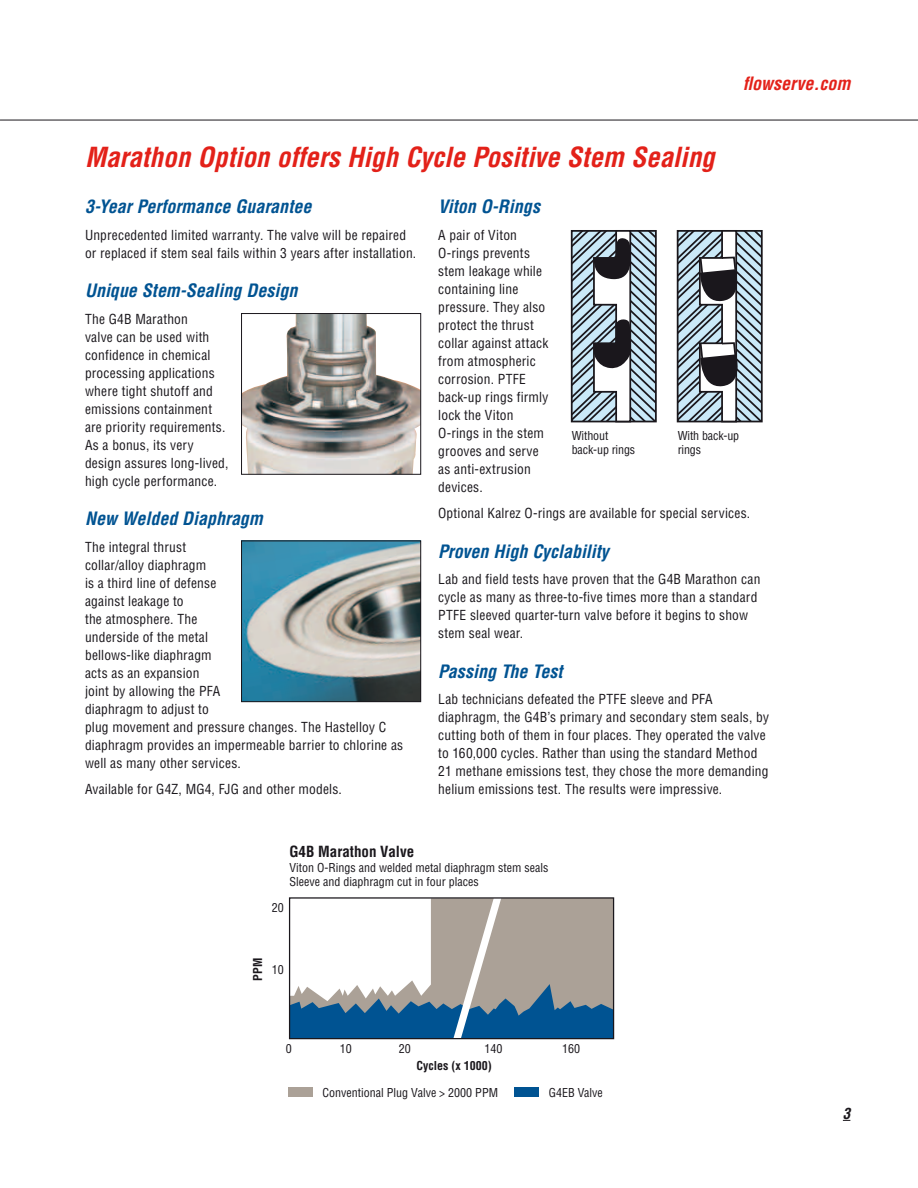
<style>
.page{position:relative;width:918px;height:1188px;background:#fff}
.page>*{position:absolute;margin:0;border:0;box-sizing:border-box;transform-origin:0 0}
.t1{font:italic 700 condensed 27px "Helvetica LT Std";color:#e32119}
.t2{font:italic 700 condensed 18px "Helvetica LT Std";color:#005392}
.t3{font:italic 700 condensed 18px "Helvetica LT Std";color:#e32119}
.t4{font:700 condensed 15px "Helvetica LT Std";color:#1a171c}
.t5{font:italic 700 condensed 15px "Helvetica LT Std";color:#1a171c}
.t6{font:condensed 13.5px/18px "Helvetica LT Std";letter-spacing:.015em;color:#1a171c}
.t7{font:condensed 12px/14.4px "Helvetica LT Std";color:#1a171c}
.t8{font:700 condensed 12px "Helvetica LT Std";color:#1a171c}
</style>
<div class="page">
<hr style="left:0;top:120px;width:918px;height:1px;background:#1a171c">
<img style="left:243px;top:315px;width:176px;height:158px">
<div style="left:241px;top:313px;width:180px;height:162px;border:1px solid #1a171c"></div>
<img style="left:243px;top:543px;width:176px;height:157px">
<div style="left:241px;top:541px;width:180px;height:161px;border:1px solid #1a171c"></div>
<svg style="left:571px;top:230px;width:86px;height:192px"></svg>
<svg style="left:572px;top:230px;width:84px;height:193px"></svg>
<svg style="left:677px;top:230px;width:86px;height:192px"></svg>
<svg style="left:678px;top:230px;width:84px;height:193px;background:#909da6"></svg>
<div style="left:515px;top:1087px;width:24px;height:10px;background:#005392"></div>
<div style="left:288px;top:1088px;width:25px;height:9px;background:#aba197"></div>
<svg style="left:290px;top:899px;width:324px;height:141px"></svg>
<div style="left:289px;top:897px;width:325px;height:142px;border:1px solid #1a171c"></div>
<h1 class="t1" style="left:85px;top:140px;width:631px">Marathon Option offers High Cycle Positive Stem Sealing</h1>
<h2 class="t3" style="left:743px;top:72px;width:109px">flowserve.com</h2>
<h2 class="t2" style="left:85px;top:195px;width:228px">3-Year Performance Guarantee</h2>
<p class="t6" style="left:85px;top:226px;width:333px">Unprecedented limited warranty. The valve will be repaired or replaced if stem seal fails within 3 years after installation.</p>
<h2 class="t2" style="left:85px;top:279px;width:214px">Unique Stem-Sealing Design</h2>
<p class="t6" style="left:85px;top:310px;width:145px">The G4B Marathon<br>valve can be used with confidence in chemical processing applications where tight shutoff and emissions containment are priority requirements.<br>As a bonus, its very design assures long-lived, high cycle performance.</p>
<h2 class="t2" style="left:85px;top:507px;width:179px">New Welded Diaphragm</h2>
<p class="t6" style="left:85px;top:538px;width:320px">The integral thrust<br>collar/alloy diaphragm<br>is a third line of defense<br>against leakage to<br>the atmosphere. The<br>underside of the metal<br>bellows-like diaphragm<br>acts as an expansion<br>joint by allowing the PFA<br>diaphragm to adjust to<br>plug movement and pressure changes. The Hastelloy C diaphragm provides an impermeable barrier to chlorine as well as many other services.</p>
<p class="t6" style="left:85px;top:780px;width:258px">Available for G4Z, MG4, FJG and other models.</p>
<h2 class="t2" style="left:438px;top:195px;width:103px">Viton O-Rings</h2>
<p class="t6" style="left:438px;top:226px;width:112px">A pair of Viton<br>O-rings prevents stem leakage while containing line pressure. They also protect the thrust collar against attack from atmospheric corrosion. PTFE back-up rings firmly lock the Viton<br>O-rings in the stem grooves and serve as anti-extrusion devices.</p>
<p class="t6" style="left:438px;top:504px;width:314px">Optional Kalrez O-rings are available for special services.</p>
<h2 class="t2" style="left:438px;top:540px;width:172px">Proven High Cyclability</h2>
<p class="t6" style="left:438px;top:570px;width:324px">Lab and field tests have proven that the G4B Marathon can cycle as many as three-to-five times more than a standard PTFE sleeved quarter-turn valve before it begins to show stem seal wear.</p>
<h2 class="t2" style="left:438px;top:660px;width:126px">Passing The Test</h2>
<p class="t6" style="left:438px;top:690px;width:332px">Lab technicians defeated the PTFE sleeve and PFA diaphragm, the G4B’s primary and secondary stem seals, by cutting both of them in four places. They operated the valve to 160,000 cycles. Rather than using the standard Method 21 methane emissions test, they chose the more demanding helium emissions test. The results were impressive.</p>
<p class="t7" style="left:572px;top:428px;width:65px">Without back-up rings</p>
<p class="t7" style="left:678px;top:428px;width:63px">With back-up rings</p>
<p class="t4" style="left:289px;top:842px;width:126px">G4B Marathon Valve</p>
<p class="t7" style="left:289px;top:860px;width:260px">Viton O-Rings and welded metal diaphragm stem seals<br>Sleeve and diaphragm cut in four places</p>
<p class="t7" style="left:272px;top:900px;width:13px">20</p>
<p class="t8" style="left:250px;top:981px;width:24px;rotate:-90deg">PPM</p>
<p class="t7" style="left:272px;top:963px;width:13px">10</p>
<p class="t7" style="left:286px;top:1041px;width:7px">0</p>
<p class="t7" style="left:340px;top:1041px;width:13px">10</p>
<p class="t7" style="left:399px;top:1041px;width:13px">20</p>
<p class="t7" style="left:485px;top:1041px;width:19px">140</p>
<p class="t7" style="left:562px;top:1041px;width:19px">160</p>
<p class="t8" style="left:417px;top:1058px;width:77px">Cycles (x 1000)</p>
<p class="t7" style="left:323px;top:1085px;width:177px">Conventional Plug Valve &gt; 2000 PPM</p>
<p class="t7" style="left:549px;top:1086px;width:56px">G4EB Valve</p>
<p class="t5" style="left:843px;top:1104px;width:9px">3</p>
</div>
